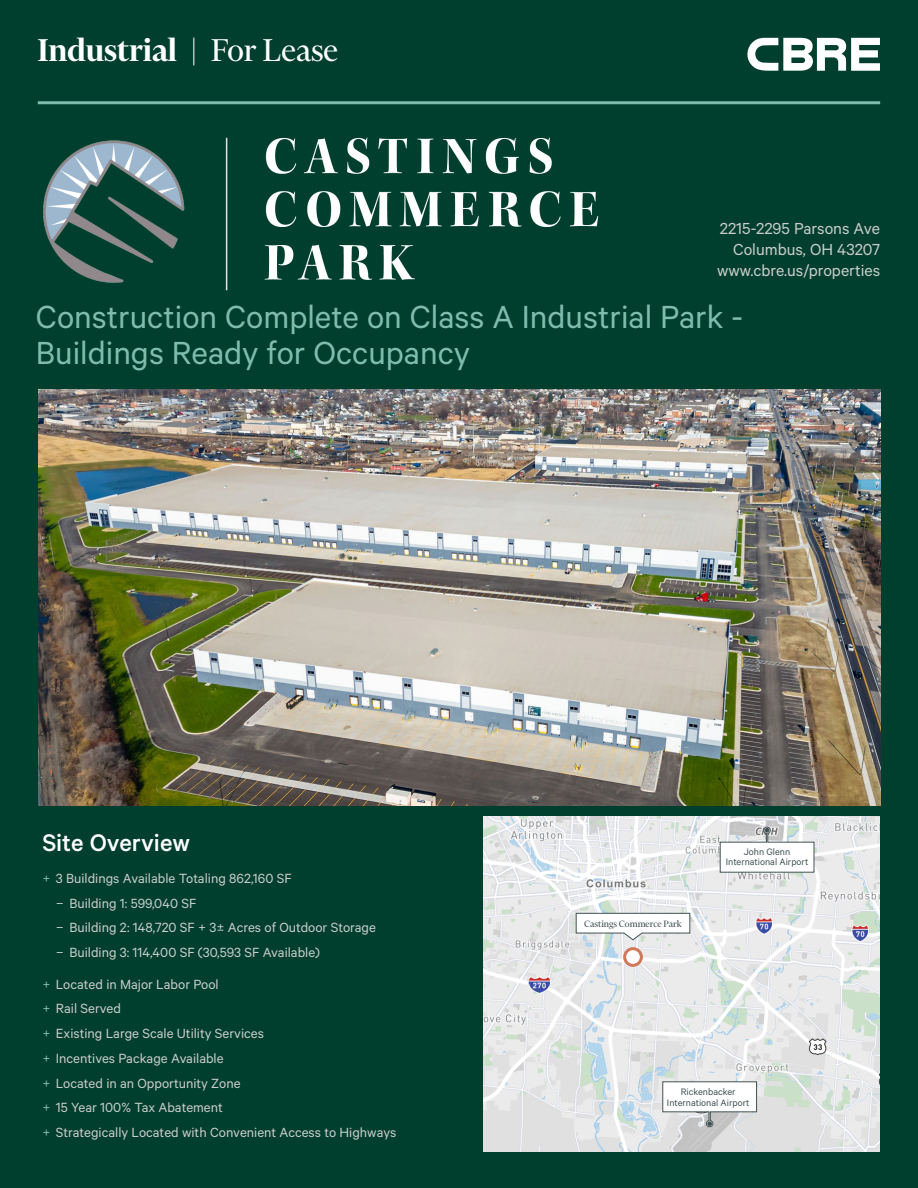
<style>
.page{position:relative;width:918px;height:1188px;background:#003f2d}
.page>*{position:absolute;margin:0;border:0;box-sizing:border-box;transform-origin:0 0}
.Subheading_Large{font:36px/36px "Calibre";color:#7ebcad}
.t1{font:600 36px "Financier Display";color:#fff}
.Subheading_Small{font:500 27px "Calibre";color:#fff}
.t2{font:18px "Calibre";color:#cbccca}
.t3{font:15px "Calibre";color:#cbccca}
.t4{font:10.5px/10.5px "Calibre";color:#435254;text-align:center}
.t5{font:10.5px "Financier Display";color:#435254}
.s1{font-weight:400}
.s2{color:#7ebcad}
</style>
<div class="page">
<img style="left:38px;top:390px;width:842px;height:416px">
<svg style="left:747px;top:38px;width:133px;height:33px"></svg>
<hr style="left:38px;top:101px;width:842px;height:3px;background:#7ebcad">
<img style="left:484px;top:816px;width:396px;height:335px">
<svg style="left:625px;top:949px;width:16px;height:16px"></svg>
<div style="left:623px;top:947px;width:20px;height:20px;border:3px solid #d2785a;border-radius:50%"></div>
<svg style="left:576px;top:913px;width:114px;height:27px;background:#eaecec"></svg>
<svg style="left:662px;top:1081px;width:95px;height:46px;background:#e5e6e7"></svg>
<svg style="left:720px;top:827px;width:94px;height:46px;background:#e7e9e9"></svg>
<img style="left:44px;top:137px;width:555px;height:154px">
<p class="t1" style="left:38px;top:26px;width:302px">Industrial <span class="s1">| For Lease</span></p>
<p class="t2" style="left:720px;top:218px;width:162px">2215-2295 Parsons Ave</p>
<p class="t2" style="left:733px;top:239px;width:149px">Columbus, OH 43207</p>
<p class="t2" style="left:717px;top:260px;width:165px">www.cbre.us/properties</p>
<p class="Subheading_Large" style="left:36px;top:297px;width:709px">Construction Complete on Class A Industrial Park -<br>Buildings Ready for Occupancy</p>
<p class="Subheading_Small" style="left:42px;top:827px;width:149px">Site Overview</p>
<p class="t3" style="left:42px;top:869px;width:251px"><span class="s2">+</span> 3 Buildings Available Totaling 862,160 SF</p>
<p class="t3" style="left:56px;top:894px;width:142px">− Building 1: 599,040 SF</p>
<p class="t3" style="left:56px;top:919px;width:322px">− Building 2: 148,720 SF + 3± Acres of Outdoor Storage</p>
<p class="t3" style="left:56px;top:944px;width:266px">− Building 3: 114,400 SF (30,593 SF Available)</p>
<p class="t3" style="left:42px;top:975px;width:178px"><span class="s2">+</span> Located in Major Labor Pool</p>
<p class="t3" style="left:42px;top:1000px;width:80px"><span class="s2">+</span> Rail Served</p>
<p class="t3" style="left:42px;top:1025px;width:223px"><span class="s2">+</span> Existing Large Scale Utility Services</p>
<p class="t3" style="left:42px;top:1049px;width:183px"><span class="s2">+</span> Incentives Package Available</p>
<p class="t3" style="left:42px;top:1074px;width:200px"><span class="s2">+</span> Located in an Opportunity Zone</p>
<p class="t3" style="left:42px;top:1099px;width:182px"><span class="s2">+</span> 15 Year 100% Tax Abatement</p>
<p class="t3" style="left:42px;top:1124px;width:355px"><span class="s2">+</span> Strategically Located with Convenient Access to Highways</p>
<p class="t5" style="left:584px;top:918px;width:99px">Castings Commerce Park</p>
<p class="t4" style="left:726px;top:846px;width:84px">John Glenn<br>International Airport</p>
<p class="t4" style="left:667px;top:1086px;width:84px">Rickenbacker<br>International Airport</p>
</div>
